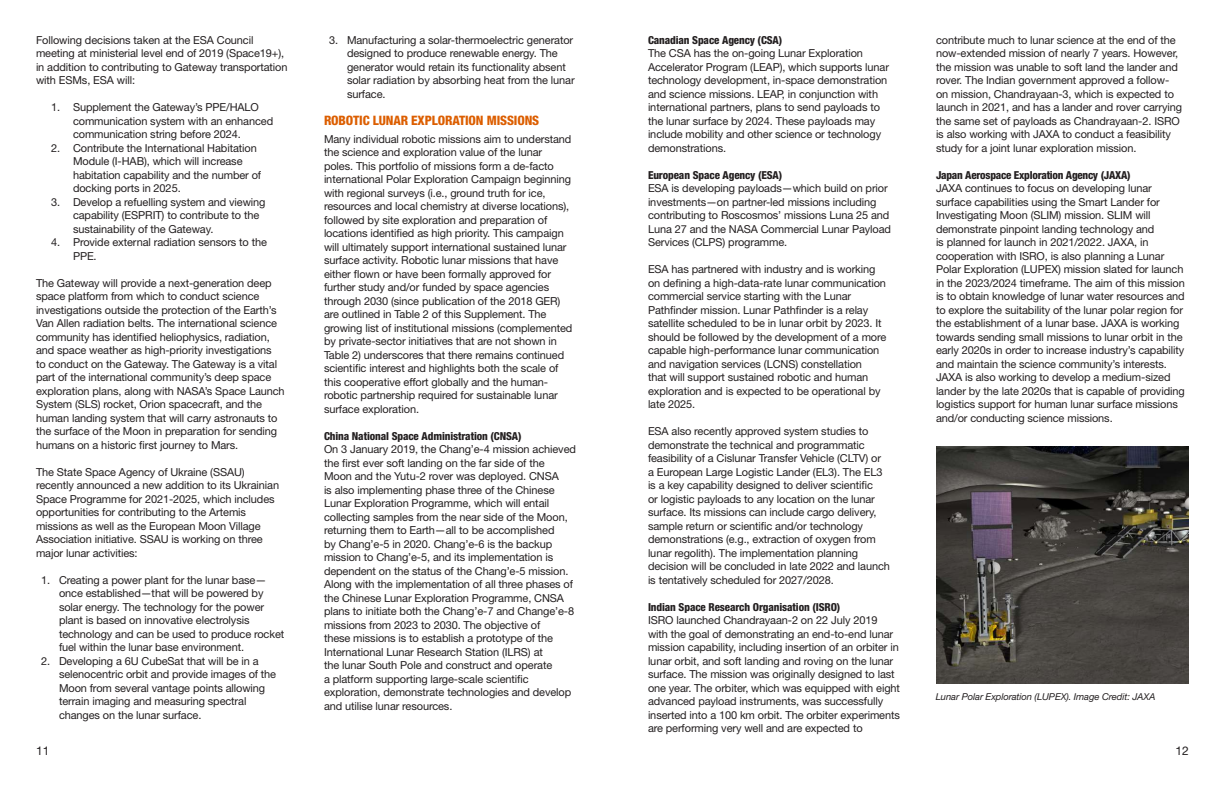
<style>
.page{position:relative;width:1224px;height:792px;background:#fff}
.page>*{position:absolute;margin:0;border:0;box-sizing:border-box;transform-origin:0 0}
.t1{font:800 condensed 13px "Helvetica Neue LT Std";letter-spacing:-.01em;color:#dc5e00}
.t2{font:12px "Helvetica Neue LT Std";color:#231f20}
.t3{font:11px/13.5px "Helvetica Neue LT Std";letter-spacing:-.01em;color:#231f20}
.t4{font:800 condensed 11px "Helvetica Neue LT Std";letter-spacing:-.01em;color:#231f20}
.t5{font:italic 9.5px "Helvetica Neue LT Std";letter-spacing:-.01em;color:#231f20}
</style>
<div class="page">
<img style="left:936px;top:447px;width:252px;height:236px">
<p class="t3" style="left:36px;top:33px;width:253px">Following decisions taken at the ESA Council meeting at ministerial level end of 2019 (Space19+), in addition to contributing to Gateway transportation with ESMs, ESA will:</p>
<p class="t3" style="left:73px;top:101px;width:202px;text-indent:-22px">1. Supplement the Gateway’s PPE/HALO communication system with an enhanced communication string before 2024.</p>
<p class="t3" style="left:73px;top:141px;width:190px;text-indent:-22px">2. Contribute the International Habitation Module (I-HAB), which will increase habitation capability and the number of docking ports in 2025.</p>
<p class="t3" style="left:73px;top:195px;width:194px;text-indent:-22px">3. Develop a refuelling system and viewing capability (ESPRIT) to contribute to the sustainability of the Gateway.</p>
<p class="t3" style="left:73px;top:236px;width:196px;text-indent:-22px">4. Provide external radiation sensors to the<br>PPE.</p>
<p class="t3" style="left:36px;top:276px;width:250px">The Gateway will provide a next-generation deep space platform from which to conduct science investigations outside the protection of the Earth’s Van Allen radiation belts. The international science community has identified heliophysics, radiation, and space weather as high-priority investigations<br>to conduct on the Gateway. The Gateway is a vital part of the international community’s deep space exploration plans, along with NASA’s Space Launch System (SLS) rocket, Orion spacecraft, and the human landing system that will carry astronauts to the surface of the Moon in preparation for sending humans on a historic first journey to Mars.</p>
<p class="t3" style="left:36px;top:465px;width:245px">The State Space Agency of Ukraine (SSAU) recently announced a new addition to its Ukrainian Space Programme for 2021-2025, which includes opportunities for contributing to the Artemis missions as well as the European Moon Village Association initiative. SSAU is working on three major lunar activities:</p>
<p class="t3" style="left:59px;top:573px;width:227px;text-indent:-18px">1. Creating a power plant for the lunar base— once established—that will be powered by solar energy. The technology for the power plant is based on innovative electrolysis technology and can be used to produce rocket fuel within the lunar base environment.</p>
<p class="t3" style="left:59px;top:654px;width:219px;text-indent:-18px">2. Developing a 6U CubeSat that will be in a selenocentric orbit and provide images of the Moon from several vantage points allowing terrain imaging and measuring spectral changes on the lunar surface.</p>
<p class="t2" style="left:36px;top:744px;width:15px">11</p>
<p class="t3" style="left:347px;top:33px;width:229px;text-indent:-18px">3. Manufacturing a solar-thermoelectric generator designed to produce renewable energy. The generator would retain its functionality absent solar radiation by absorbing heat from the lunar surface.</p>
<p class="t1" style="left:324px;top:112px;width:217px">ROBOTIC LUNAR EXPLORATION MISSIONS</p>
<p class="t3" style="left:324px;top:132px;width:250px">Many individual robotic missions aim to understand the science and exploration value of the lunar poles. This portfolio of missions form a de-facto international Polar Exploration Campaign beginning with regional surveys (i.e., ground truth for ice, resources and local chemistry at diverse locations), followed by site exploration and preparation of locations identified as high priority. This campaign will ultimately support international sustained lunar surface activity. Robotic lunar missions that have either flown or have been formally approved for further study and/or funded by space agencies through 2030 (since publication of the 2018 GER) are outlined in Table 2 of this Supplement. The growing list of institutional missions (complemented by private-sector initiatives that are not shown in Table 2) underscores that there remains continued scientific interest and highlights both the scale of this cooperative effort globally and the human&shy;robotic partnership required for sustainable lunar surface exploration.</p>
<p class="t4" style="left:324px;top:429px;width:199px">China National Space Administration (CNSA)</p>
<p class="t3" style="left:324px;top:443px;width:253px">On 3 January 2019, the Chang’e-4 mission achieved the first ever soft landing on the far side of the<br>Moon and the Yutu-2 rover was deployed. CNSA<br>is also implementing phase three of the Chinese Lunar Exploration Programme, which will entail collecting samples from the near side of the Moon, returning them to Earth—all to be accomplished<br>by Chang’e-5 in 2020. Chang’e-6 is the backup mission to Chang’e-5, and its implementation is dependent on the status of the Chang’e-5 mission.<br>Along with the implementation of all three phases of the Chinese Lunar Exploration Programme, CNSA plans to initiate both the Chang’e-7 and Change’e-8 missions from 2023 to 2030. The objective of<br>these missions is to establish a prototype of the International Lunar Research Station (ILRS) at<br>the lunar South Pole and construct and operate<br>a platform supporting large-scale scientific exploration, demonstrate technologies and develop and utilise lunar resources.</p>
<p class="t4" style="left:648px;top:33px;width:136px">Canadian Space Agency (CSA)</p>
<p class="t3" style="left:648px;top:47px;width:243px">The CSA has the on-going Lunar Exploration Accelerator Program (LEAP), which supports lunar technology development, in-space demonstration and science missions. LEAP, in conjunction with international partners, plans to send payloads to the lunar surface by 2024. These payloads may include mobility and other science or technology demonstrations.</p>
<p class="t4" style="left:648px;top:168px;width:136px">European Space Agency (ESA)</p>
<p class="t3" style="left:648px;top:182px;width:245px">ESA is developing payloads—which build on prior investments—on partner-led missions including contributing to Roscosmos’ missions Luna 25 and Luna 27 and the NASA Commercial Lunar Payload Services (CLPS) programme.</p>
<p class="t3" style="left:648px;top:263px;width:240px">ESA has partnered with industry and is working on defining a high-data-rate lunar communication commercial service starting with the Lunar Pathfinder mission. Lunar Pathfinder is a relay satellite scheduled to be in lunar orbit by 2023. It should be followed by the development of a more capable high-performance lunar communication and navigation services (LCNS) constellation<br>that will support sustained robotic and human exploration and is expected to be operational by late 2025.</p>
<p class="t3" style="left:648px;top:425px;width:243px">ESA also recently approved system studies to demonstrate the technical and programmatic feasibility of a Cislunar Transfer Vehicle (CLTV) or<br>a European Large Logistic Lander (EL3). The EL3 is a key capability designed to deliver scientific<br>or logistic payloads to any location on the lunar surface. Its missions can include cargo delivery, sample return or scientific and/or technology demonstrations (e.g., extraction of oxygen from lunar regolith). The implementation planning decision will be concluded in late 2022 and launch is tentatively scheduled for 2027/2028.</p>
<p class="t4" style="left:648px;top:600px;width:194px">Indian Space Research Organisation (ISRO)</p>
<p class="t3" style="left:648px;top:614px;width:254px">ISRO launched Chandrayaan-2 on 22 July 2019 with the goal of demonstrating an end-to-end lunar mission capability, including insertion of an orbiter in lunar orbit, and soft landing and roving on the lunar surface. The mission was originally designed to last one year. The orbiter, which was equipped with eight advanced payload instruments, was successfully inserted into a 100 km orbit. The orbiter experiments are performing very well and are expected to</p>
<p class="t3" style="left:936px;top:33px;width:248px">contribute much to lunar science at the end of the now-extended mission of nearly 7 years. However, the mission was unable to soft land the lander and rover. The Indian government approved a follow&shy;on mission, Chandrayaan-3, which is expected to launch in 2021, and has a lander and rover carrying the same set of payloads as Chandrayaan-2. ISRO is also working with JAXA to conduct a feasibility study for a joint lunar exploration mission.</p>
<p class="t4" style="left:936px;top:168px;width:196px">Japan Aerospace Exploration Agency (JAXA)</p>
<p class="t3" style="left:936px;top:182px;width:250px">JAXA continues to focus on developing lunar surface capabilities using the Smart Lander for Investigating Moon (SLIM) mission. SLIM will demonstrate pinpoint landing technology and<br>is planned for launch in 2021/2022. JAXA, in cooperation with ISRO, is also planning a Lunar Polar Exploration (LUPEX) mission slated for launch in the 2023/2024 timeframe. The aim of this mission is to obtain knowledge of lunar water resources and to explore the suitability of the lunar polar region for the establishment of a lunar base. JAXA is working towards sending small missions to lunar orbit in the early 2020s in order to increase industry’s capability and maintain the science community’s interests.<br>JAXA is also working to develop a medium-sized lander by the late 2020s that is capable of providing logistics support for human lunar surface missions and/or conducting science missions.</p>
<p class="t5" style="left:936px;top:691px;width:221px">Lunar Polar Exploration (LUPEX). Image Credit: JAXA</p>
<p class="t2" style="left:1176px;top:744px;width:15px">12</p>
</div>
